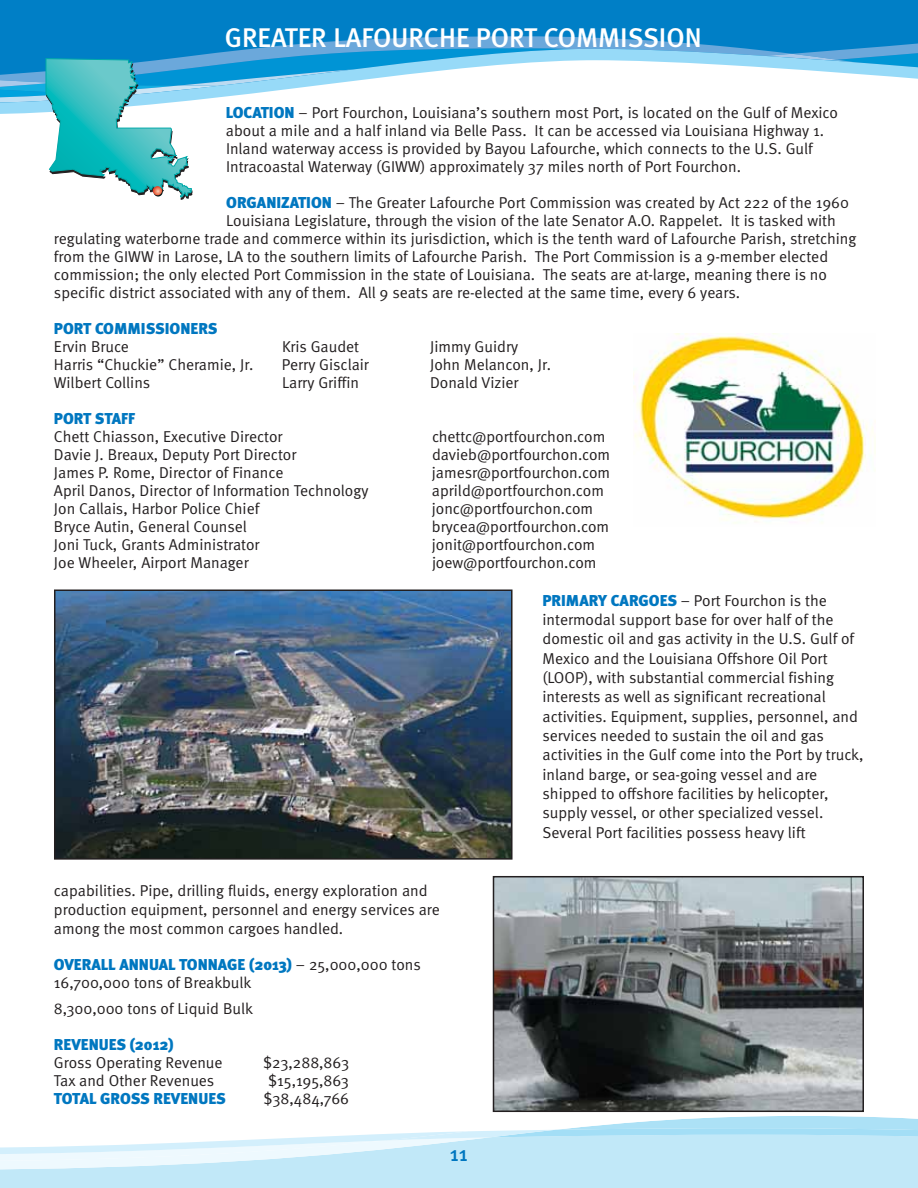
<style>
.page{position:relative;width:918px;height:1188px;background:#fff}
.page>*{position:absolute;margin:0;border:0;box-sizing:border-box;transform-origin:0 0}
.t1{font:500 27px "Meta";color:#fff}
.t2{font:500 21px "Meta";color:#0077c0}
.t3{font:15.75px/19.4px "Meta Normal";color:#231f20}
.t4{font:900 15.75px "Meta";color:#0077c0}
.s1{font-family:"Meta";font-weight:900;color:#0077c0}
.s2{font-family:"Meta Normal";font-weight:400;color:#231f20}
</style>
<div class="page">
<div style="left:0;top:0;width:918px;height:31px;background:#007fc6"></div>
<div style="left:0;top:31px;width:918px;height:5px;background:#007fc6"></div>
<svg style="left:0;top:36px;width:918px;height:12px;background:#268dcd"></svg>
<svg style="left:492px;top:1107px;width:426px;height:21px"></svg>
<div style="left:0;top:1170px;width:918px;height:18px;background:#c1e8f8"></div>
<svg style="left:0;top:1128px;width:918px;height:42px"></svg>
<svg style="left:0;top:48px;width:918px;height:152px"></svg>
<img style="left:57px;top:593px;width:453px;height:264px">
<div style="left:54px;top:590px;width:459px;height:270px;border:2px solid #231f20"></div>
<img style="left:496px;top:879px;width:365px;height:230px">
<div style="left:493px;top:876px;width:371px;height:236px;border:2px solid #231f20"></div>
<img style="left:633px;top:334px;width:243px;height:190px">
<h1 class="t1" style="left:225px;top:27px;width:478px">GREATER LAFOURCHE PORT COMMISSION</h1>
<p class="t3" style="left:226px;top:105px;width:614px;line-height:18px"><span class="s1">LOCATION</span> – Port Fourchon, Louisiana’s southern most Port, is located on the Gulf of Mexico about a mile and a half inland via Belle Pass. It can be accessed via Louisiana Highway 1.<br>Inland waterway access is provided by Bayou Lafourche, which connects to the U.S. Gulf Intracoastal Waterway (GIWW) approximately 37 miles north of Port Fourchon.</p>
<p class="t3" style="left:226px;top:194px;width:624px"><span class="s1">ORGANIZATION</span> – The Greater Lafourche Port Commission was created by Act 222 of the 1960</p>
<p class="t3" style="left:226px;top:212px;width:611px">Louisiana Legislature, through the vision of the late Senator A.O. Rappelet. It is tasked with</p>
<p class="t3" style="left:54px;top:230px;width:804px">regulating waterborne trade and commerce within its jurisdiction, which is the tenth ward of Lafourche Parish, stretching</p>
<p class="t3" style="left:54px;top:248px;width:776px">from the GIWW in Larose, LA to the southern limits of Lafourche Parish. The Port Commission is a 9-member elected</p>
<p class="t3" style="left:54px;top:266px;width:775px">commission; the only elected Port Commission in the state of Louisiana. The seats are at-large, meaning there is no</p>
<p class="t3" style="left:54px;top:284px;width:688px">specific district associated with any of them. All 9 seats are re-elected at the same time, every 6 years.</p>
<p class="t4" style="left:54px;top:323px;width:165px">PORT COMMISSIONERS</p>
<p class="t3" style="left:54px;top:338px;width:77px">Ervin Bruce</p>
<p class="t3" style="left:282px;top:338px;width:79px">Kris Gaudet</p>
<p class="t3" style="left:430px;top:338px;width:90px">Jimmy Guidry</p>
<p class="t3" style="left:54px;top:356px;width:201px">Harris “Chuckie” Cheramie, Jr.</p>
<p class="t3" style="left:282px;top:356px;width:89px">Perry Gisclair</p>
<p class="t3" style="left:430px;top:356px;width:122px">John Melancon, Jr.</p>
<p class="t3" style="left:54px;top:374px;width:98px">Wilbert Collins</p>
<p class="t3" style="left:282px;top:374px;width:79px">Larry Griffin</p>
<p class="t3" style="left:430px;top:374px;width:90px">Donald Vizier</p>
<p class="t4" style="left:54px;top:413px;width:83px">PORT STAFF</p>
<p class="t3" style="left:54px;top:428px;width:230px">Chett Chiasson, Executive Director</p>
<p class="t3" style="left:432px;top:428px;width:175px">chettc@portfourchon.com</p>
<p class="t3" style="left:54px;top:446px;width:244px">Davie J. Breaux, Deputy Port Director</p>
<p class="t3" style="left:432px;top:446px;width:180px">davieb@portfourchon.com</p>
<p class="t3" style="left:54px;top:464px;width:231px">James P. Rome, Director of Finance</p>
<p class="t3" style="left:432px;top:464px;width:180px">jamesr@portfourchon.com</p>
<p class="t3" style="left:54px;top:482px;width:316px">April Danos, Director of Information Technology</p>
<p class="t3" style="left:432px;top:482px;width:174px">aprild@portfourchon.com</p>
<p class="t3" style="left:54px;top:500px;width:207px">Jon Callais, Harbor Police Chief</p>
<p class="t3" style="left:432px;top:500px;width:163px">jonc@portfourchon.com</p>
<p class="t3" style="left:54px;top:518px;width:194px">Bryce Autin, General Counsel</p>
<p class="t3" style="left:432px;top:518px;width:179px">brycea@portfourchon.com</p>
<p class="t3" style="left:54px;top:536px;width:207px">Joni Tuck, Grants Administrator</p>
<p class="t3" style="left:432px;top:536px;width:165px">jonit@portfourchon.com</p>
<p class="t3" style="left:54px;top:554px;width:196px">Joe Wheeler, Airport Manager</p>
<p class="t3" style="left:432px;top:554px;width:166px">joew@portfourchon.com</p>
<p class="t3" style="left:543px;top:592px;width:322px"><span class="s1">PRIMARY CARGOES</span> – Port Fourchon is the intermodal support base for over half of the domestic oil and gas activity in the U.S. Gulf of Mexico and the Louisiana Offshore Oil Port (LOOP), with substantial commercial fishing interests as well as significant recreational activities. Equipment, supplies, personnel, and services needed to sustain the oil and gas activities in the Gulf come into the Port by truck, inland barge, or sea-going vessel and are shipped to offshore facilities by helicopter, supply vessel, or other specialized vessel.<br>Several Port facilities possess heavy lift</p>
<p class="t3" style="left:54px;top:882px;width:387px">capabilities. Pipe, drilling fluids, energy exploration and production equipment, personnel and energy services are among the most common cargoes handled.</p>
<p class="t4" style="left:54px;top:959px;width:368px">OVERALL ANNUAL TONNAGE (2013) <span class="s2">– 25,000,000 tons</span></p>
<p class="t3" style="left:54px;top:971px;width:201px;line-height:25.5px">16,700,000 tons of Breakbulk<br>8,300,000 tons of Liquid Bulk</p>
<p class="t4" style="left:54px;top:1038px;width:121px">REVENUES (2012)</p>
<p class="t3" style="left:54px;top:1054px;width:170px">Gross Operating Revenue</p>
<p class="t3" style="left:263px;top:1054px;width:87px">$23,288,863</p>
<p class="t3" style="left:54px;top:1072px;width:162px">Tax and Other Revenues</p>
<p class="t3" style="left:268px;top:1072px;width:82px">$15,195,863</p>
<p class="t4" style="left:54px;top:1092px;width:173px">TOTAL GROSS REVENUES</p>
<p class="t3" style="left:264px;top:1090px;width:87px">$38,484,766</p>
<h2 class="t2" style="left:450px;top:1146px;width:20px">11</h2>
</div>
